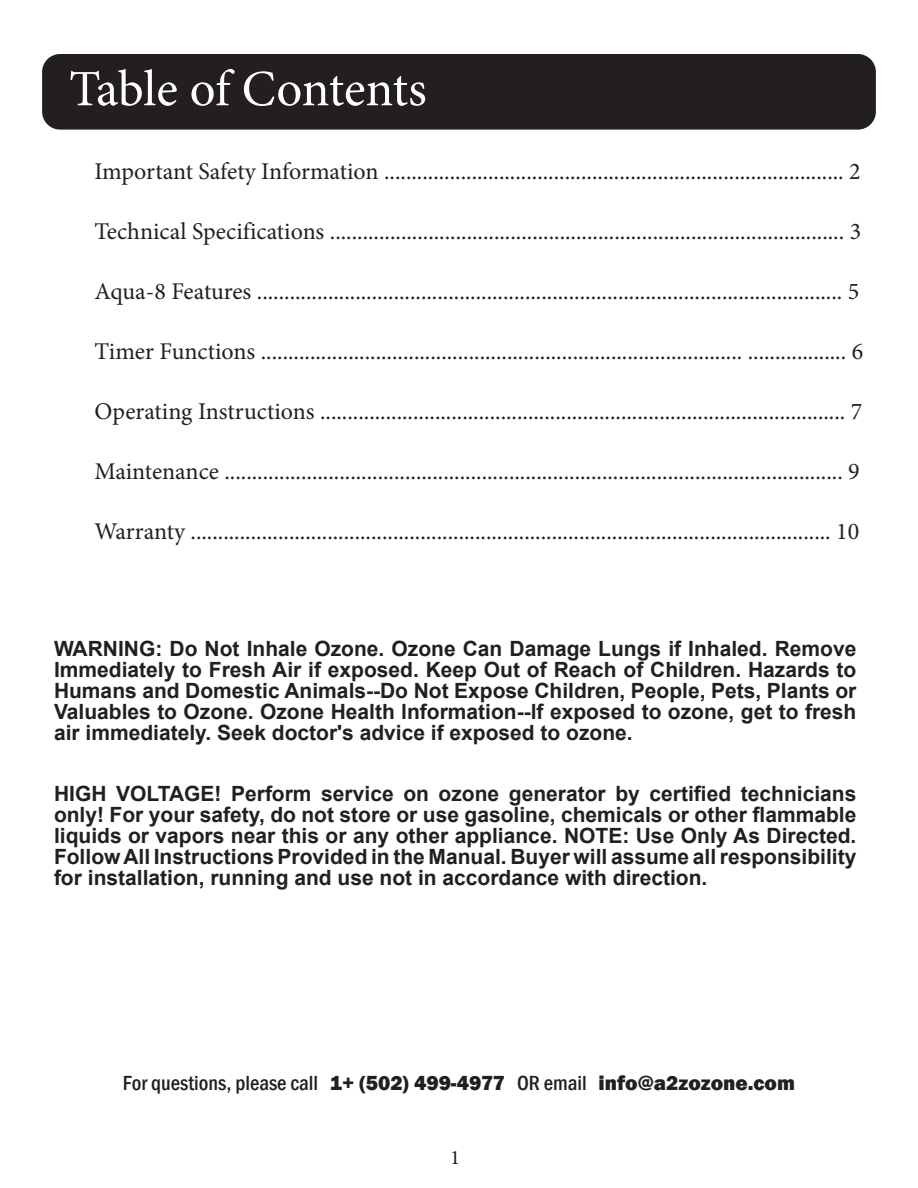
<style>
.page{position:relative;width:918px;height:1188px;background:#fff}
.page>*{position:absolute;margin:0;border:0;box-sizing:border-box;transform-origin:0 0}
.Features{font:51px "Minion Pro";letter-spacing:-.005em;color:#fff}
.Table_Text_3{font:24px "Minion Pro";color:#231f20}
.Front_Page{font:700 21px/21px "Arial";color:#231f20;text-align:justify}
.t1{font:800 21px "Franklin Gothic";color:#231f20}
.product{font:20.4px "Minion Pro";color:#231f20}
.s1{font-weight:500;font-stretch:condensed}
</style>
<div class="page">
<div style="left:42px;top:54px;width:834px;height:76px;background:#231f20;border-radius:18px"></div>
<p class="Features" style="left:69px;top:55px;width:359px">Table of Contents</p>
<p class="Table_Text_3" style="left:94px;top:156px;width:768px">Important Safety Information .................................................................................... 2</p>
<p class="Table_Text_3" style="left:94px;top:216px;width:768px">Technical Specifications .............................................................................................. 3</p>
<p class="Table_Text_3" style="left:94px;top:276px;width:766px">Aqua-8 Features ........................................................................................................... 5</p>
<p class="Table_Text_3" style="left:94px;top:336px;width:770px">Timer Functions ........................................................................................ .................. 6</p>
<p class="Table_Text_3" style="left:94px;top:396px;width:769px">Operating Instructions ................................................................................................ 7</p>
<p class="Table_Text_3" style="left:94px;top:456px;width:767px">Maintenance ................................................................................................................. 9</p>
<p class="Table_Text_3" style="left:94px;top:516px;width:766px">Warranty ..................................................................................................................... 10</p>
<p class="Front_Page" style="left:54px;top:638px;width:804px">WARNING: Do Not Inhale Ozone. Ozone Can Damage Lungs if Inhaled. Remove Immediately to Fresh Air if exposed. Keep Out of Reach of Children. Hazards to Humans and Domestic Animals--Do Not Expose Children, People, Pets, Plants or Valuables to Ozone. Ozone Health lnformation--lf exposed to ozone, get to fresh air immediately. Seek doctor's advice if exposed to ozone.</p>
<p class="Front_Page" style="left:54px;top:784px;width:804px">HIGH VOLTAGE! Perform service on ozone generator by certified technicians only! For your safety, do not store or use gasoline, chemicals or other flammable liquids or vapors near this or any other appliance. NOTE: Use Only As Directed.<br>Follow All Instructions Provided in the Manual. Buyer will assume all responsibility for installation, running and use not in accordance with direction.</p>
<p class="t1" style="left:123px;top:1070px;width:674px"><span class="s1">For questions, please call</span> 1+ (502) 499-4977 <span class="s1">OR email</span> info@a2zozone.com</p>
<p class="product" style="left:450px;top:1144px;width:12px">1</p>
</div>
